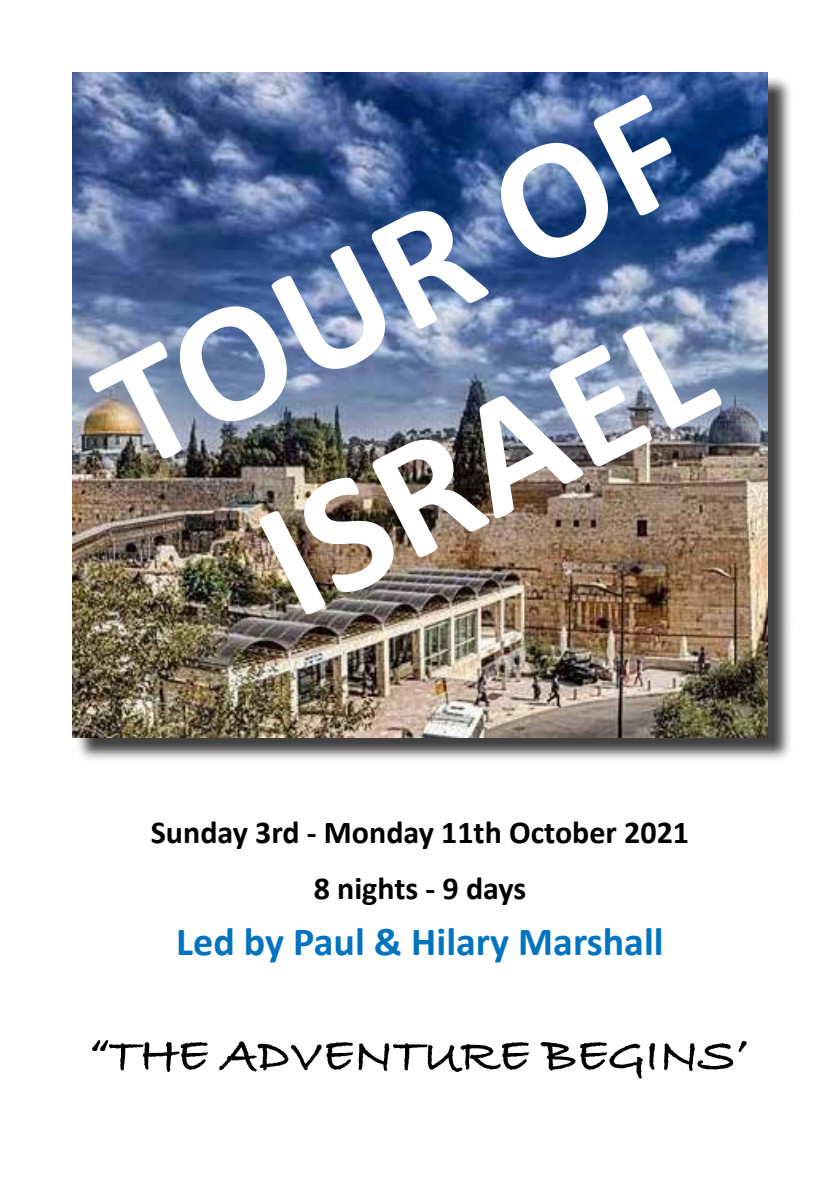
<style>
.page{position:relative;width:840px;height:1191px;background:#fff}
.page>*{position:absolute;margin:0;border:0;box-sizing:border-box;transform-origin:0 0}
.t1{font:700 170px/204px "Calibri";color:#fff;text-align:center}
.t2{font:700 50px "Bradley Hand ITCTT";color:#000}
.t3{font:700 40px "Calibri";color:#0074be}
.t4{font:700 32px/56px "Calibri";color:#000;text-align:center}
</style>
<div class="page">
<div style="left:75px;top:75px;width:717px;height:687px;background:#000;opacity:.75"></div>
<img style="left:72px;top:72px;width:695px;height:665px">
<h1 class="t1" style="left:61px;top:327px;width:634px;rotate:-27deg">TOUR OF<br>ISRAEL</h1>
<p class="t4" style="left:151px;top:803px;width:539px">Sunday 3rd - Monday 11th October 2021<br>8 nights - 9 days</p>
<p class="t3" style="left:176px;top:913px;width:488px">Led by Paul &amp; Hilary Marshall</p>
<h2 class="t2" style="left:89px;top:1017px;width:659px">“THE ADVENTURE BEGINS’</h2>
</div>
